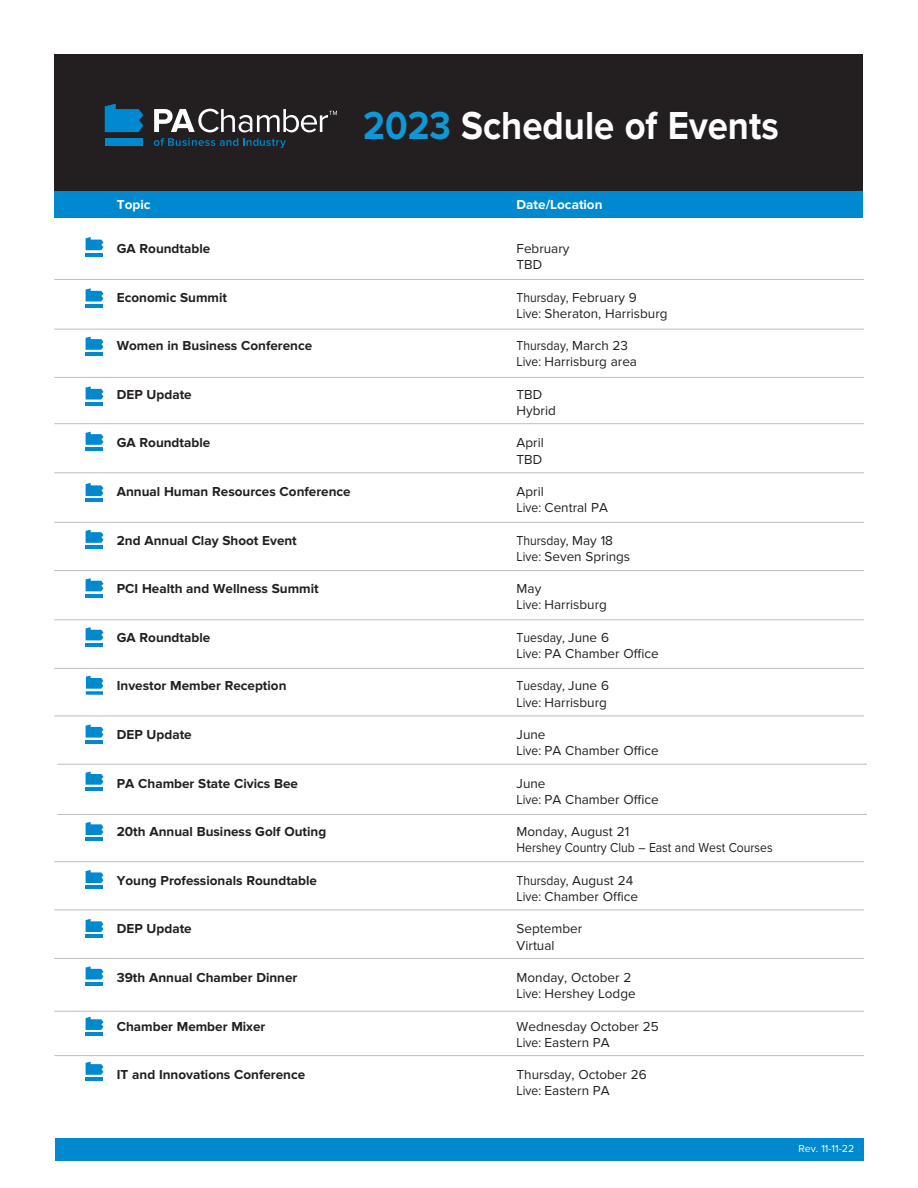
<style>
.page{position:relative;width:918px;height:1188px;background:#fff}
.page>*{position:absolute;margin:0;border:0;box-sizing:border-box;transform-origin:0 0}
.t1{font:700 40.5px "Proxima Nova";color:#fff;scale:.9 1}
.t2{font:700 13.5px "Proxima Nova";color:#231f20}
.t3{font:13.5px/16.2px "Proxima Nova";color:#231f20}
.t4{font:13.5px/16.2px "Proxima Nova";color:#231f20;scale:.9 1}
.t5{font:700 13.5px "Proxima Nova";color:#fff}
.t6{font:10.5px "Proxima Nova";color:#fff}
.s1{color:#0e98d7}
</style>
<div class="page">
<div style="left:54px;top:54px;width:809px;height:139px;background:#231f20"></div>
<div style="left:54px;top:192px;width:809px;height:26px;background:#0089cf"></div>
<div style="left:56px;top:1138px;width:808px;height:23px;background:#0089cf"></div>
<svg style="left:105px;top:104px;width:38px;height:28px"></svg>
<div style="left:105px;top:138px;width:38px;height:8px;background:#0089cf"></div>
<svg style="left:154px;top:138px;width:132px;height:10px"></svg>
<svg style="left:154px;top:109px;width:183px;height:23px"></svg>
<svg style="left:86px;top:237px;width:18px;height:13px"></svg>
<hr style="left:86px;top:253px;width:17px;height:3px;background:#0089cf">
<svg style="left:86px;top:288px;width:18px;height:14px"></svg>
<hr style="left:86px;top:304px;width:17px;height:4px;background:#0089cf">
<svg style="left:86px;top:337px;width:18px;height:13px"></svg>
<hr style="left:86px;top:352px;width:17px;height:4px;background:#0089cf">
<svg style="left:86px;top:386px;width:18px;height:14px"></svg>
<hr style="left:86px;top:402px;width:17px;height:4px;background:#0089cf">
<svg style="left:86px;top:432px;width:18px;height:13px"></svg>
<hr style="left:86px;top:447px;width:17px;height:4px;background:#0089cf">
<svg style="left:86px;top:483px;width:18px;height:13px"></svg>
<hr style="left:86px;top:499px;width:17px;height:3px;background:#0089cf">
<svg style="left:86px;top:530px;width:18px;height:13px"></svg>
<hr style="left:86px;top:545px;width:17px;height:4px;background:#0089cf">
<svg style="left:86px;top:627px;width:18px;height:13px"></svg>
<hr style="left:86px;top:643px;width:17px;height:4px;background:#0089cf">
<svg style="left:86px;top:578px;width:18px;height:13px"></svg>
<hr style="left:86px;top:594px;width:17px;height:4px;background:#0089cf">
<svg style="left:86px;top:676px;width:17px;height:13px"></svg>
<svg style="left:86px;top:691px;width:17px;height:4px"></svg>
<svg style="left:86px;top:724px;width:18px;height:14px"></svg>
<hr style="left:86px;top:740px;width:17px;height:4px;background:#0089cf">
<svg style="left:86px;top:772px;width:18px;height:13px"></svg>
<hr style="left:86px;top:787px;width:17px;height:4px;background:#0089cf">
<svg style="left:86px;top:822px;width:18px;height:13px"></svg>
<hr style="left:86px;top:838px;width:17px;height:3px;background:#0089cf">
<svg style="left:86px;top:870px;width:18px;height:13px"></svg>
<hr style="left:86px;top:886px;width:17px;height:3px;background:#0089cf">
<svg style="left:86px;top:919px;width:18px;height:13px"></svg>
<hr style="left:86px;top:935px;width:17px;height:3px;background:#0089cf">
<svg style="left:86px;top:966px;width:18px;height:13px"></svg>
<hr style="left:86px;top:982px;width:17px;height:4px;background:#0089cf">
<svg style="left:86px;top:1017px;width:18px;height:13px"></svg>
<hr style="left:86px;top:1033px;width:17px;height:3px;background:#0089cf">
<svg style="left:86px;top:1062px;width:18px;height:13px"></svg>
<hr style="left:86px;top:1077px;width:17px;height:4px;background:#0089cf">
<hr style="left:54px;top:279px;width:810px;height:1px;background:#bcbdc0">
<hr style="left:54px;top:329px;width:810px;height:1px;background:#bcbdc0">
<hr style="left:54px;top:423px;width:810px;height:1px;background:#bcbdc0">
<hr style="left:54px;top:473px;width:810px;height:1px;background:#bcbdc0">
<hr style="left:54px;top:377px;width:810px;height:1px;background:#bcbdc0">
<hr style="left:54px;top:522px;width:810px;height:1px;background:#bcbdc0">
<hr style="left:54px;top:570px;width:810px;height:1px;background:#bcbdc0">
<hr style="left:54px;top:620px;width:810px;height:1px;background:#bcbdc0">
<hr style="left:54px;top:668px;width:810px;height:1px;background:#bcbdc0">
<hr style="left:54px;top:716px;width:810px;height:1px;background:#bcbdc0">
<hr style="left:57px;top:764px;width:810px;height:1px;background:#bcbdc0">
<hr style="left:57px;top:814px;width:810px;height:1px;background:#bcbdc0">
<hr style="left:54px;top:958px;width:810px;height:1px;background:#bcbdc0">
<hr style="left:54px;top:1055px;width:810px;height:1px;background:#bcbdc0">
<hr style="left:54px;top:1011px;width:810px;height:1px;background:#bcbdc0">
<hr style="left:54px;top:910px;width:810px;height:1px;background:#bcbdc0">
<hr style="left:54px;top:861px;width:810px;height:1px;background:#bcbdc0">
<p class="t1" style="left:363px;top:111px;width:463px"><span class="s1">2023</span> Schedule of Events</p>
<p class="t5" style="left:117px;top:199px;width:35px">Topic</p>
<p class="t5" style="left:517px;top:199px;width:87px">Date/Location</p>
<p class="t2" style="left:117px;top:244px;width:95px">GA Roundtable</p>
<p class="t3" style="left:517px;top:242px;width:54px">February<br>TBD</p>
<p class="t2" style="left:117px;top:292px;width:112px">Economic Summit</p>
<p class="t4" style="left:517px;top:290px;width:169px">Thursday, February 9<br>Live: Sheraton, Harrisburg</p>
<p class="t2" style="left:117px;top:341px;width:197px">Women in Business Conference</p>
<p class="t4" style="left:517px;top:339px;width:135px">Thursday, March 23<br>Live: Harrisburg area</p>
<p class="t2" style="left:117px;top:389px;width:76px">DEP Update</p>
<p class="t3" style="left:517px;top:387px;width:41px">TBD<br>Hybrid</p>
<p class="t2" style="left:117px;top:438px;width:95px">GA Roundtable</p>
<p class="t3" style="left:517px;top:436px;width:29px">April<br>TBD</p>
<p class="t2" style="left:117px;top:487px;width:235px">Annual Human Resources Conference</p>
<p class="t3" style="left:517px;top:485px;width:93px">April<br>Live: Central PA</p>
<p class="t2" style="left:117px;top:535px;width:182px">2nd Annual Clay Shoot Event</p>
<p class="t4" style="left:517px;top:533px;width:128px">Thursday, May 18<br>Live: Seven Springs</p>
<p class="t2" style="left:117px;top:584px;width:203px">PCI Health and Wellness Summit</p>
<p class="t3" style="left:517px;top:582px;width:92px">May<br>Live: Harrisburg</p>
<p class="t2" style="left:117px;top:632px;width:95px">GA Roundtable</p>
<p class="t4" style="left:517px;top:630px;width:159px">Tuesday, June 6<br>Live: PA Chamber Office</p>
<p class="t2" style="left:117px;top:681px;width:171px">Investor Member Reception</p>
<p class="t4" style="left:517px;top:679px;width:104px">Tuesday, June 6<br>Live: Harrisburg</p>
<p class="t2" style="left:117px;top:730px;width:76px">DEP Update</p>
<p class="t3" style="left:517px;top:728px;width:144px">June<br>Live: PA Chamber Office</p>
<p class="t2" style="left:117px;top:778px;width:183px">PA Chamber State Civics Bee</p>
<p class="t3" style="left:517px;top:776px;width:144px">June<br>Live: PA Chamber Office</p>
<p class="t2" style="left:117px;top:827px;width:211px">20th Annual Business Golf Outing</p>
<p class="t3" style="left:517px;top:825px;width:258px">Monday, August 21<br>Hershey Country Club – East and West Courses</p>
<p class="t2" style="left:117px;top:875px;width:202px">Young Professionals Roundtable</p>
<p class="t4" style="left:517px;top:873px;width:136px">Thursday, August 24<br>Live: Chamber Office</p>
<p class="t2" style="left:117px;top:924px;width:76px">DEP Update</p>
<p class="t3" style="left:517px;top:922px;width:67px">September<br>Virtual</p>
<p class="t2" style="left:117px;top:973px;width:182px">39th Annual Chamber Dinner</p>
<p class="t3" style="left:517px;top:971px;width:121px">Monday, October 2<br>Live: Hershey Lodge</p>
<p class="t2" style="left:117px;top:1021px;width:150px">Chamber Member Mixer</p>
<p class="t3" style="left:517px;top:1019px;width:144px">Wednesday October 25</p>
<p class="t4" style="left:517px;top:1035px;width:105px">Live: Eastern PA</p>
<p class="t2" style="left:117px;top:1070px;width:190px">IT and Innovations Conference</p>
<p class="t3" style="left:517px;top:1068px;width:132px">Thursday, October 26</p>
<p class="t4" style="left:517px;top:1084px;width:105px">Live: Eastern PA</p>
<p class="t6" style="left:799px;top:1145px;width:57px">Rev. 11-11-22</p>
</div>
